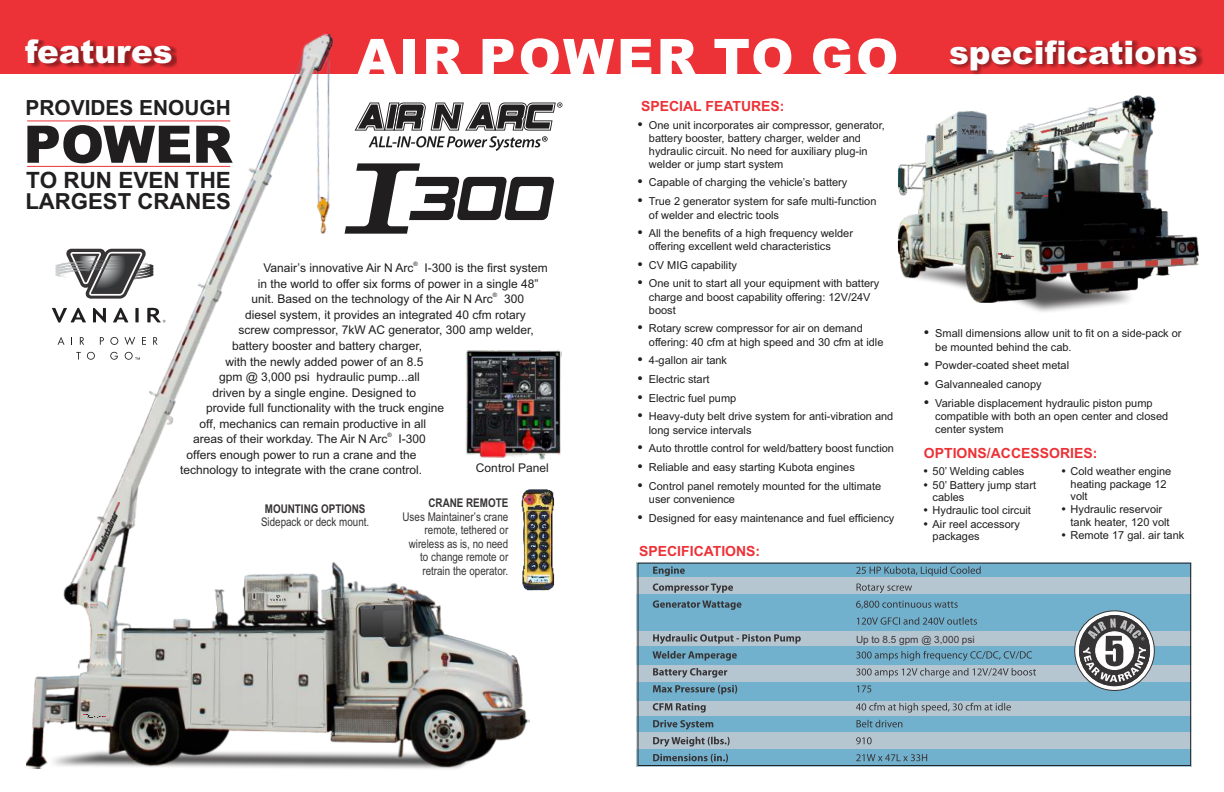
<style>
.page{position:relative;width:1224px;height:792px;background:#fff}
.page>*{position:absolute;margin:0;border:0;box-sizing:border-box;transform-origin:0 0}
.t1{font:900 51.7px "Arial";color:#201e1e}
.t2{font:900 51px "Arial";letter-spacing:.055em;color:#fefefe}
.t3{font:900 32.5px "Arial";color:#fefefe}
.t4{font:700 22.5px "Arial";color:#201e1e}
.t5{font:700 22.2px "Arial";color:#201e1e}
.t6{font:700 20.9px "Arial";color:#201e1e}
.t7{font:700 14px "Arial";color:#ed3237}
.t8{font:12px/15.6px "Arial";color:#201e1e}
.t9{font:12px/13.6px "Arial Narrow";color:#373435;text-align:right}
.t10{font:700 12px "Arial Narrow";color:#373435}
.t11{font:11px/18.8px "Arial";color:#201e1e}
.t12{font:10px "Arial";color:#373435}
.t13{font:6px "Arial";color:#201e1e}
</style>
<div class="page">
<div style="left:0;top:0;width:1224px;height:74px;background:#ed3237"></div>
<div style="left:951px;top:40px;width:252px;height:35px;background:#373435;opacity:.49"></div>
<svg style="left:539px;top:176px;width:15px;height:45px"></svg>
<svg style="left:539px;top:102px;width:23px;height:45px"></svg>
<div style="left:637px;top:562px;width:555px;height:16px;background:#72b1ce"></div>
<div style="left:637px;top:578px;width:555px;height:16px;background:#b6c6d1"></div>
<div style="left:637px;top:630px;width:555px;height:16px;background:#b6c6d1"></div>
<div style="left:637px;top:664px;width:555px;height:18px;background:#b6c6d1"></div>
<div style="left:637px;top:594px;width:555px;height:37px;background:#72b1ce"></div>
<div style="left:637px;top:646px;width:555px;height:18px;background:#72b1ce"></div>
<div style="left:637px;top:699px;width:555px;height:19px;background:#b6c6d1"></div>
<div style="left:637px;top:732px;width:555px;height:18px;background:#b6c6d1"></div>
<div style="left:637px;top:682px;width:555px;height:18px;background:#72b1ce"></div>
<div style="left:637px;top:716px;width:555px;height:16px;background:#72b1ce"></div>
<div style="left:637px;top:749px;width:555px;height:17px;background:#72b1ce"></div>
<svg style="left:653px;top:566px;width:32px;height:10px"></svg>
<svg style="left:856px;top:566px;width:125px;height:10px"></svg>
<svg style="left:653px;top:583px;width:80px;height:10px"></svg>
<svg style="left:857px;top:584px;width:55px;height:9px"></svg>
<svg style="left:653px;top:600px;width:89px;height:10px"></svg>
<svg style="left:856px;top:601px;width:102px;height:8px"></svg>
<svg style="left:857px;top:617px;width:120px;height:8px"></svg>
<svg style="left:653px;top:634px;width:148px;height:10px"></svg>
<svg style="left:653px;top:651px;width:84px;height:10px"></svg>
<svg style="left:856px;top:651px;width:176px;height:10px"></svg>
<svg style="left:653px;top:668px;width:74px;height:10px"></svg>
<svg style="left:856px;top:668px;width:180px;height:10px"></svg>
<svg style="left:653px;top:685px;width:84px;height:9px"></svg>
<svg style="left:857px;top:685px;width:14px;height:7px"></svg>
<svg style="left:653px;top:703px;width:53px;height:10px"></svg>
<svg style="left:856px;top:703px;width:155px;height:10px"></svg>
<svg style="left:653px;top:720px;width:60px;height:10px"></svg>
<svg style="left:857px;top:720px;width:45px;height:7px"></svg>
<svg style="left:653px;top:737px;width:77px;height:10px"></svg>
<svg style="left:856px;top:737px;width:16px;height:7px"></svg>
<svg style="left:653px;top:754px;width:75px;height:8px"></svg>
<svg style="left:856px;top:754px;width:71px;height:7px"></svg>
<div style="left:637px;top:563px;width:554px;height:203px;border:1px solid #201e1e"></div>
<svg style="left:1075px;top:611px;width:79px;height:79px"></svg>
<div style="left:1074px;top:610px;width:81px;height:81px;border:1px solid #373435;border-radius:50%"></div>
<div style="left:1079px;top:615px;width:71px;height:71px;background:#373435;border-radius:50%"></div>
<svg style="left:1083px;top:618px;width:63px;height:64px"></svg>
<img style="left:898px;top:95px;width:301px;height:208px">
<img style="left:1052px;top:262px;width:72px;height:11px">
<img style="left:1132px;top:258px;width:62px;height:9px">
<img style="left:1040px;top:118px;width:67px;height:18px">
<img style="left:1016px;top:193px;width:32px;height:5px">
<img style="left:998px;top:254px;width:16px;height:5px">
<svg style="left:944px;top:130px;width:12px;height:9px"></svg>
<img style="left:962px;top:126px;width:23px;height:10px">
<img style="left:1124px;top:173px;width:12px;height:18px">
<svg style="left:1124px;top:166px;width:10px;height:7px"></svg>
<img style="left:1138px;top:169px;width:11px;height:22px">
<svg style="left:1131px;top:135px;width:9px;height:6px"></svg>
<img style="left:539px;top:350px;width:23px;height:110px">
<img style="left:539px;top:489px;width:16px;height:102px">
<img style="left:26px;top:33px;width:513px;height:736px">
<svg style="left:270px;top:595px;width:17px;height:8px"></svg>
<img style="left:90px;top:502px;width:30px;height:58px">
<img style="left:83px;top:715px;width:24px;height:4px">
<img style="left:94px;top:642px;width:14px;height:17px">
<svg style="left:97px;top:634px;width:9px;height:6px"></svg>
<svg style="left:91px;top:605px;width:7px;height:5px"></svg>
<svg style="left:360px;top:605px;width:51px;height:41px;background:#535352"></svg>
<h2 class="t2" style="left:357px;top:39px;width:543px">AIR POWER TO GO</h2>
<h3 class="t3" style="left:25px;top:40px;width:149px">features</h3>
<h3 class="t6" style="left:26px;top:100px;width:207px">PROVIDES ENOUGH</h3>
<h1 class="t1" style="left:24px;top:126px;width:210px">POWER</h1>
<h3 class="t4" style="left:26px;top:171px;width:206px">TO RUN EVEN THE</h3>
<h3 class="t5" style="left:25px;top:193px;width:207px">LARGEST CRANES</h3>
<p class="t7" style="left:641px;top:100px;width:145px">SPECIAL FEATURES:</p>
<p class="t11" style="left:649px;top:119px;width:238px;line-height:13.2px">One unit incorporates air compressor, generator, battery booster, battery charger, welder and hydraulic circuit. No need for auxiliary plug-in welder or jump start system</p>
<p class="t11" style="left:649px;top:174px;width:229px">Capable of charging the vehicle’s battery<br>True 2 generator system for safe multi-function</p>
<p class="t11" style="left:649px;top:207px;width:206px;line-height:18.2px">of welder and electric tools<br>All the benefits of a high frequency welder</p>
<p class="t11" style="left:649px;top:238px;width:232px;line-height:18.5px">offering excellent weld characteristics<br>CV MIG capability<br>One unit to start all your equipment with battery</p>
<p class="t11" style="left:649px;top:292px;width:223px;line-height:13px">charge and boost capability offering: 12V/24V boost</p>
<p class="t11" style="left:649px;top:323px;width:236px;line-height:13.5px">Rotary screw compressor for air on demand offering: 40 cfm at high speed and 30 cfm at idle</p>
<p class="t11" style="left:649px;top:352px;width:246px">4-gallon air tank<br>Electric start<br>Electric fuel pump<br>Heavy-duty belt drive system for anti-vibration and</p>
<p class="t11" style="left:649px;top:422px;width:247px">long service intervals<br>Auto throttle control for weld/battery boost function Reliable and easy starting Kubota engines<br>Control panel remotely mounted for the ultimate</p>
<p class="t11" style="left:649px;top:491px;width:247px;line-height:18.2px">user convenience<br>Designed for easy maintenance and fuel efficiency</p>
<p class="t13" style="left:413px;top:262px;width:6px">®</p>
<p class="t8" style="left:258px;top:261px;width:291px;text-indent:5px">Vanair’s innovative Air N Arc I-300 is the first system in the world to offer six forms of power in a single 48”</p>
<p class="t13" style="left:493px;top:293px;width:6px">®</p>
<p class="t8" style="left:251px;top:292px;width:274px">unit. Based on the technology of the Air N Arc 300</p>
<p class="t8" style="left:245px;top:308px;width:282px">diesel system, it provides an integrated 40 cfm rotary</p>
<p class="t8" style="left:239px;top:324px;width:297px">screw compressor, 7kW AC generator, 300 amp welder,</p>
<p class="t8" style="left:232px;top:339px;width:192px">battery booster and battery charger,</p>
<p class="t8" style="left:226px;top:355px;width:200px">with the newly added power of an 8.5</p>
<p class="t8" style="left:219px;top:370px;width:202px">gpm @ 3,000 psi hydraulic pump...all</p>
<p class="t8" style="left:213px;top:386px;width:205px">driven by a single engine. Designed to</p>
<p class="t8" style="left:206px;top:401px;width:240px">provide full functionality with the truck engine</p>
<p class="t8" style="left:200px;top:417px;width:228px">off, mechanics can remain productive in all</p>
<p class="t13" style="left:387px;top:433px;width:6px">®</p>
<p class="t8" style="left:193px;top:432px;width:234px">areas of their workday. The Air N Arc I-300</p>
<p class="t8" style="left:187px;top:448px;width:231px">offers enough power to run a crane and the</p>
<p class="t8" style="left:180px;top:463px;width:244px">technology to integrate with the crane control.</p>
<p class="t8" style="left:476px;top:461px;width:74px">Control Panel</p>
<p class="t10" style="left:428px;top:498px;width:81px">CRANE REMOTE</p>
<p class="t9" style="left:403px;top:511px;width:107px">Uses Maintainer’s crane remote, tethered or wireless as is, no need to change remote or retrain the operator.</p>
<p class="t10" style="left:265px;top:504px;width:102px">MOUNTING OPTIONS</p>
<p class="t9" style="left:261px;top:516px;width:110px">Sidepack or deck mount.</p>
<p class="t7" style="left:639px;top:546px;width:123px">SPECIFICATIONS:</p>
<h3 class="t3" style="left:949px;top:41px;width:250px">specifications</h3>
<p class="t11" style="left:935px;top:328px;width:248px;line-height:13.5px">Small dimensions allow unit to fit on a side-pack or be mounted behind the cab.</p>
<p class="t11" style="left:935px;top:357px;width:219px">Powder-coated sheet metal<br>Galvannealed canopy<br>Variable displacement hydraulic piston pump</p>
<p class="t11" style="left:935px;top:411px;width:234px;line-height:13px">compatible with both an open center and closed center system</p>
<p class="t7" style="left:924px;top:447px;width:175px">OPTIONS/ACCESSORIES:</p>
<p class="t11" style="left:933px;top:466px;width:105px;line-height:13.4px">50’ Welding cables<br>50’ Battery jump start</p>
<p class="t11" style="left:933px;top:492px;width:100px;line-height:13.3px">cables<br>Hydraulic tool circuit<br>Air reel accessory</p>
<p class="t11" style="left:933px;top:528px;width:49px">packages</p>
<p class="t11" style="left:1071px;top:466px;width:102px;line-height:12.3px">Cold weather engine heating package 12 volt</p>
<p class="t11" style="left:1071px;top:504px;width:115px;line-height:12.8px">Hydraulic reservoir tank heater, 120 volt<br>Remote 17 gal. air tank</p>
<p class="t12" style="left:856px;top:635px;width:120px">Up to 8.5 gpm @ 3,000 psi</p>
</div>
